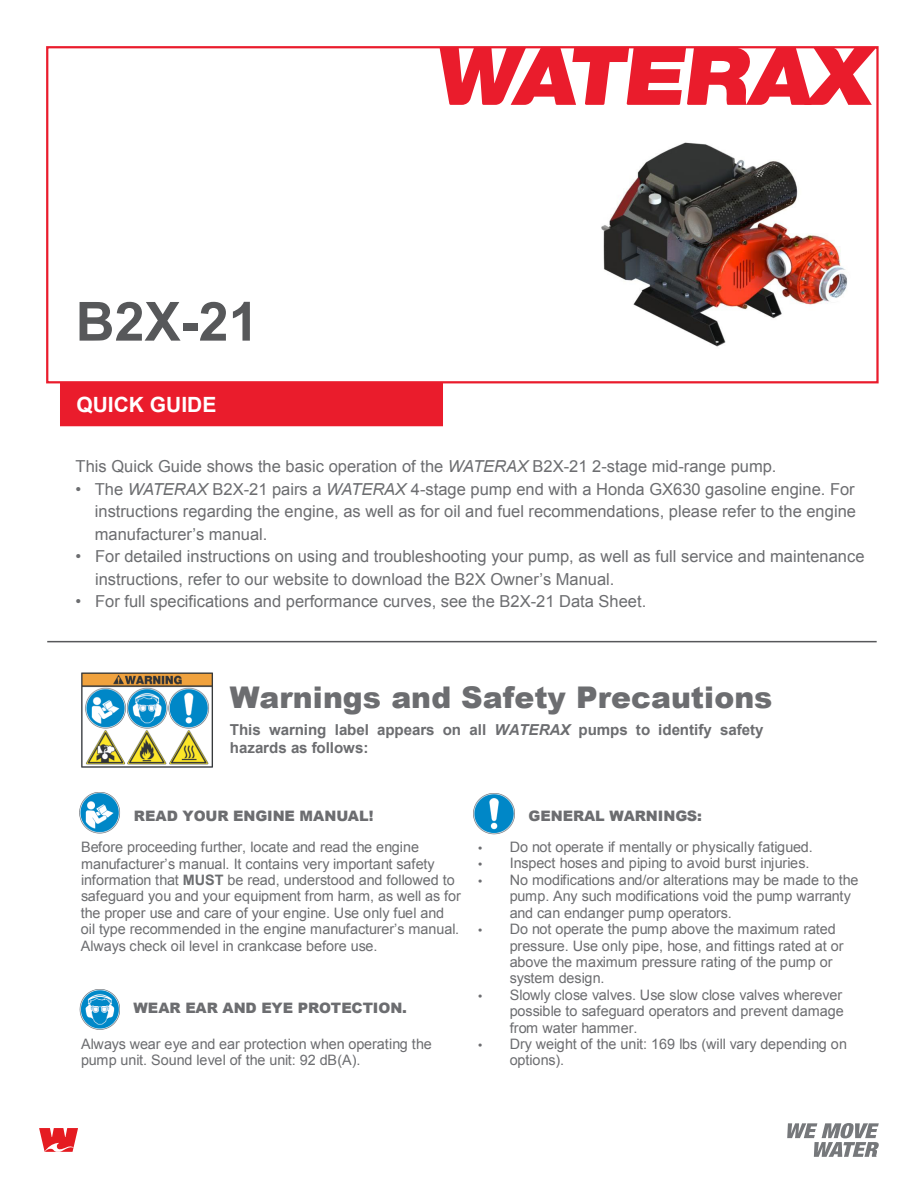
<style>
.page{position:relative;width:918px;height:1188px;background:#fff}
.page>*{position:absolute;margin:0;border:0;box-sizing:border-box;transform-origin:0 0}
.TITRE{font:700 54px "Arial";color:#57585a}
.t1{font:900 29.85px "Arial";color:#6c6d70}
.Titre_boite_rouge{font:700 21px "Arial";color:#fff}
.Paragraphe{font:16.5px/22.5px "Arial";color:#6c6d70;text-align:justify}
.t2{font:700 15.15px/18.5px "Arial";letter-spacing:-.005em;color:#6c6d70}
.t3{font:14.4px/16.4px "Arial";letter-spacing:-.005em;color:#6c6d70}
.t4{font:900 14.4px "Arial";color:#6c6d70}
.s1{font-style:italic}
.s2{font-weight:900}
.s3{font-weight:700}
.s4{font-family:"Myriad Pro";font-size:15px}
</style>
<div class="page">
<svg style="left:440px;top:49px;width:435px;height:56px"></svg>
<svg style="left:787px;top:1123px;width:92px;height:34px"></svg>
<svg style="left:39px;top:1128px;width:39px;height:24px"></svg>
<div style="left:60px;top:383px;width:383px;height:43px;background:#ea1c2c"></div>
<div style="left:46px;top:46px;width:833px;height:337px;border:2px solid #ea1c2c"></div>
<img style="left:601px;top:142px;width:246px;height:205px">
<hr style="left:47px;top:641px;width:830px;height:1px;background:#57585a">
<img style="left:81px;top:672px;width:132px;height:96px">
<img style="left:79px;top:793px;width:41px;height:41px">
<img style="left:79px;top:989px;width:41px;height:41px">
<img style="left:474px;top:793px;width:41px;height:42px">
<p class="TITRE" style="left:76px;top:286px;width:185px">B2X-21</p>
<p class="Titre_boite_rouge" style="left:76px;top:391px;width:142px">QUICK GUIDE</p>
<p class="Paragraphe" style="left:76px;top:455px;width:702px">This Quick Guide shows the basic operation of the <span class="s1">WATERAX</span> B2X-21 2-stage mid-range pump.</p>
<p class="Paragraphe" style="left:95px;top:478px;width:763px;text-indent:-19px">• The <span class="s1">WATERAX</span> B2X-21 pairs a <span class="s1">WATERAX</span> 4-stage pump end with a Honda GX630 gasoline engine. For instructions regarding the engine, as well as for oil and fuel recommendations, please refer to the engine manufacturer’s manual.</p>
<p class="Paragraphe" style="left:95px;top:545px;width:771px;text-indent:-20px">• For detailed instructions on using and troubleshooting your pump, as well as full service and maintenance instructions, refer to our website to download the B2X Owner’s Manual.</p>
<p class="Paragraphe" style="left:76px;top:590px;width:572px">• For full specifications and performance curves, see the B2X-21 Data Sheet.</p>
<p class="t1" style="left:230px;top:681px;width:544px">Warnings and Safety Precautions</p>
<p class="t2" style="left:230px;top:721px;width:535px">This warning label appears on all <span class="s1">WATERAX</span> pumps to identify safety hazards as follows:</p>
<p class="t3" style="left:81px;top:801px;width:340px;line-height:30.9px;text-align:center"><span class="s2">READ YOUR ENGINE MANUAL!<br></span>Before proceeding further, locate and read the engine</p>
<p class="t3" style="left:81px;top:856px;width:382px">manufacturer’s manual. It contains very important safety information that <span class="s3">MUST</span> be read, understood and followed to safeguard you and your equipment from harm, as well as for the proper use and care of your engine. Use only fuel and oil type recommended in the engine manufacturer’s manual.<br>Always check oil level in crankcase before use.</p>
<p class="t4" style="left:134px;top:1000px;width:275px">WEAR EAR AND EYE PROTECTION.</p>
<p class="t3" style="left:81px;top:1036px;width:352px">Always wear eye and ear protection when operating the pump unit. Sound level of the unit: 92 dB(A).</p>
<p class="t4" style="left:528px;top:808px;width:175px">GENERAL WARNINGS:</p>
<p class="t3" style="left:478px;top:839px;width:336px"><span class="s4">•</span> Do not operate if mentally or physically fatigued.</p>
<p class="t3" style="left:478px;top:855px;width:333px"><span class="s4">•</span> Inspect hoses and piping to avoid burst injuries.</p>
<p class="t3" style="left:510px;top:872px;width:350px;text-indent:-32px"><span class="s4">•</span> No modifications and/or alterations may be made to the pump. Any such modifications void the pump warranty and can endanger pump operators.</p>
<p class="t3" style="left:510px;top:921px;width:335px;text-indent:-32px"><span class="s4">•</span> Do not operate the pump above the maximum rated pressure. Use only pipe, hose, and fittings rated at or above the maximum pressure rating of the pump or system design.</p>
<p class="t3" style="left:510px;top:986px;width:336px;text-align:justify;text-indent:-32px"><span class="s4">•</span> Slowly close valves. Use slow close valves wherever possible to safeguard operators and prevent damage from water hammer.</p>
<p class="t3" style="left:510px;top:1036px;width:339px;text-indent:-32px"><span class="s4">•</span> Dry weight of the unit: 169 lbs (will vary depending on options).</p>
</div>
